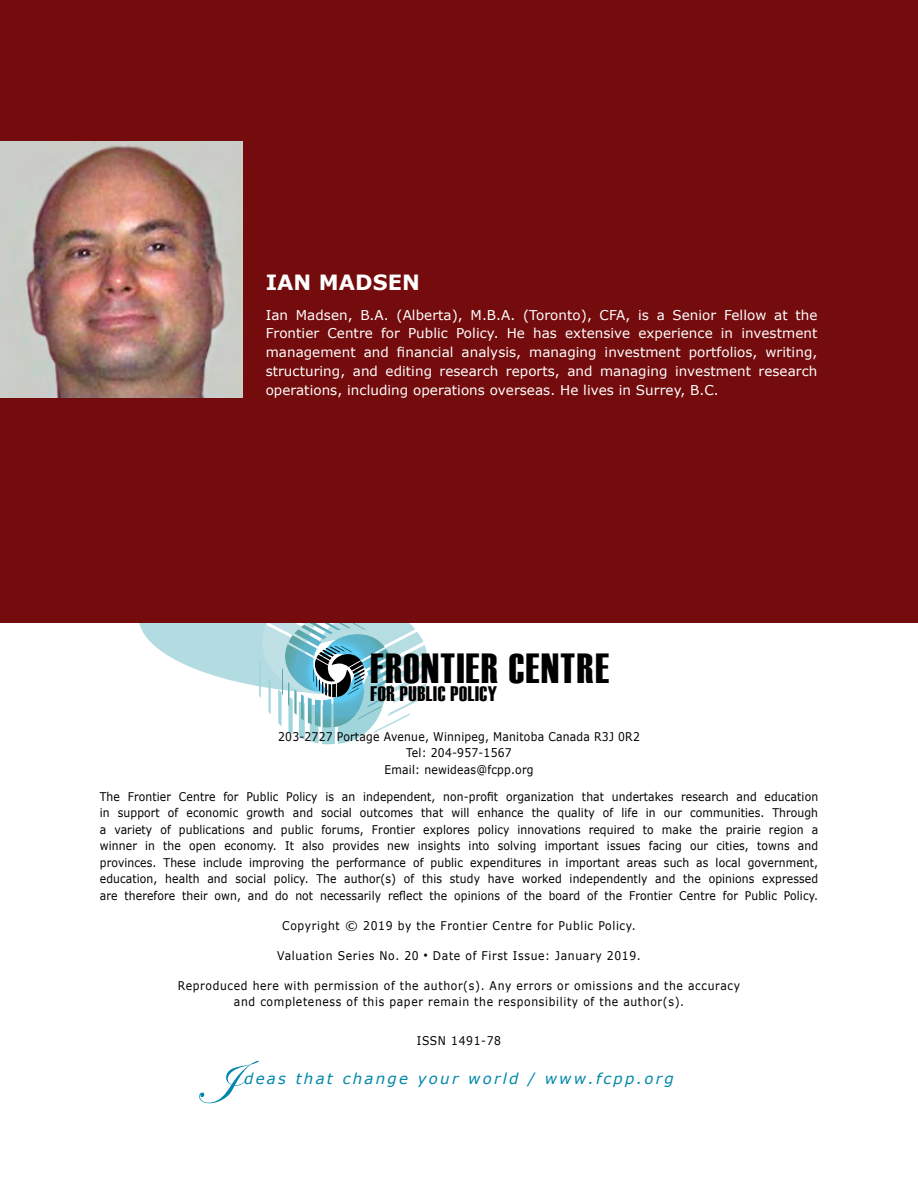
<style>
.page{position:relative;width:918px;height:1188px;background:#fff}
.page>*{position:absolute;margin:0;border:0;box-sizing:border-box;transform-origin:0 0}
.t1{font:63px "Edwardian Script ITC";color:#0087ab}
.t2{font:42px "Haettenschweiler";letter-spacing:.04em;color:#000}
.t3{font:21px "Haettenschweiler";letter-spacing:.03em;color:#000}
.t4{font:700 21px "Verdana";letter-spacing:.005em;color:#fff}
.t5{font:italic 15px "Verdana";letter-spacing:.15em;color:#0087ab}
.t6{font:13.5px/18.8px "Verdana";letter-spacing:.005em;color:#fff;text-align:justify}
.t7{font:12px/16.5px "Verdana";letter-spacing:.06em;color:#000;text-align:justify;scale:.9 1}
.t8{font:12px/16.5px "Verdana";letter-spacing:.02em;color:#000;text-align:center;scale:.9 1}
.s1{font-size:9px}
</style>
<div class="page">
<svg style="left:139px;top:622px;width:343px;height:61px"></svg>
<svg style="left:242px;top:622px;width:189px;height:122px"></svg>
<div style="left:0;top:0;width:918px;height:622px;background:#740b0c"></div>
<img style="left:0;top:141px;width:242px;height:257px">
<h3 class="t4" style="left:266px;top:268px;width:156px">IAN MADSEN</h3>
<p class="t6" style="left:266px;top:305px;width:553px">Ian Madsen, B.A. (Alberta), M.B.A. (Toronto), CFA, is a Senior Fellow at the Frontier Centre for Public Policy. He has extensive experience in investment management and financial analysis, managing investment portfolios, writing, structuring, and editing research reports, and managing investment research operations, including operations overseas. He lives in Surrey, B.C.</p>
<h2 class="t2" style="left:371px;top:640px;width:240px">FRONTIER CENTRE</h2>
<h3 class="t3" style="left:371px;top:679px;width:128px">FOR PUBLIC POLICY</h3>
<p class="t8" style="left:278px;top:728px;width:403px">203-2727 Portage Avenue, Winnipeg, Manitoba Canada R3J 0R2<br>Tel: 204-957-1567<br>Email: newideas@fcpp.org</p>
<p class="t7" style="left:100px;top:788px;width:800px">The Frontier Centre for Public Policy is an independent, non-profit organization that undertakes research and education in support of economic growth and social outcomes that will enhance the quality of life in our communities. Through a variety of publications and public forums, Frontier explores policy innovations required to make the prairie region a winner in the open economy. It also provides new insights into solving important issues facing our cities, towns and provinces. These include improving the performance of public expenditures in important areas such as local government, education, health and social policy. The author(s) of this study have worked independently and the opinions expressed are therefore their own, and do not necessarily reflect the opinions of the board of the Frontier Centre for Public Policy.</p>
<p class="t7" style="left:282px;top:917px;width:395px">Copyright © 2019 by the Frontier Centre for Public Policy.</p>
<p class="t7" style="left:277px;top:947px;width:406px">Valuation Series No. 20 <span class="s1">•</span> Date of First Issue: January 2019.</p>
<p class="t7" style="left:178px;top:977px;width:626px;text-align:center">Reproduced here with permission of the author(s). Any errors or omissions and the accuracy and completeness of this paper remain the responsibility of the author(s).</p>
<p class="t7" style="left:417px;top:1033px;width:95px">ISSN 1491-78</p>
<h1 class="t1" style="left:195px;top:1048px;width:42px">I</h1>
<p class="t5" style="left:244px;top:1068px;width:431px">deas that change your world / www.fcpp.org</p>
</div>
